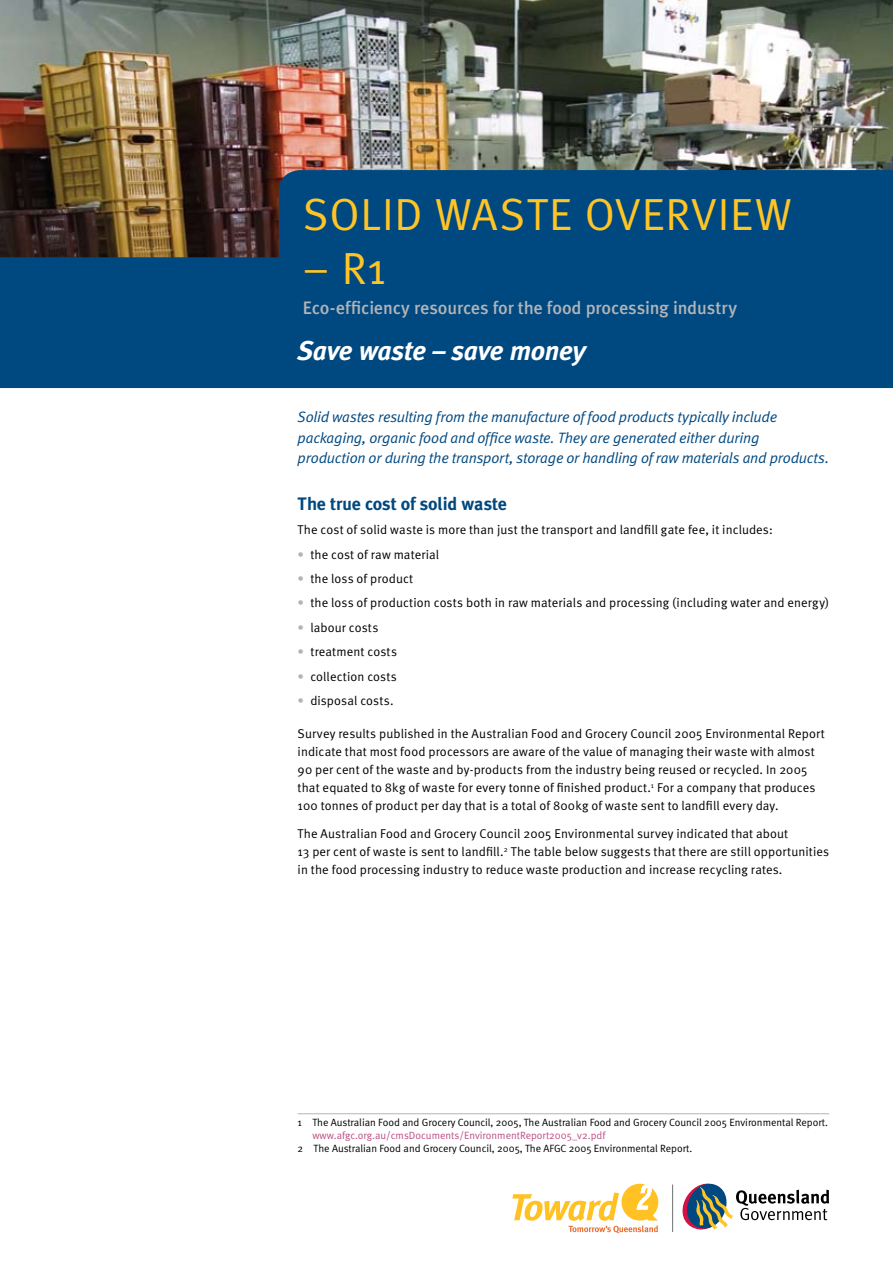
<style>
.page{position:relative;width:893px;height:1263px;background:#fff}
.page>*{position:absolute;margin:0;border:0;box-sizing:border-box;transform-origin:0 0}
.t1{font:45px "Meta Normal";letter-spacing:.02em;color:#ffc425}
.t2{font:italic 700 27px "Meta Plus";letter-spacing:-.01em;color:#fff}
.t3{font:500 18px "Meta";letter-spacing:-.005em;color:#b2b4b6}
.t4{font:700 18px "Meta Plus";letter-spacing:-.01em;color:#004880}
.t5{font:italic 15px/20.2px "Meta Normal";letter-spacing:-.015em;color:#004880}
.t6{font:12.75px/18px "Meta Normal";letter-spacing:.01em;color:#000}
.t7{font:10.5px "Meta Normal";color:#000}
.t8{font:10.5px "Meta Normal";color:#bc4f84}
.s1{color:#b2b4b6}
</style>
<div class="page">
<img style="left:0;top:0;width:893px;height:170px">
<svg style="left:0;top:170px;width:893px;height:218px;background:#0a4674"></svg>
<svg style="left:512px;top:1184px;width:146px;height:49px"></svg>
<svg style="left:682px;top:1183px;width:147px;height:47px"></svg>
<hr style="left:672px;top:1184px;width:1px;height:48px;background:#6d6f71">
<hr style="left:298px;top:1113px;width:531px;height:1px;background:#b2b4b6">
<h1 class="t1" style="left:303px;top:189px;width:195px">Solid waste</h1>
<h1 class="t1" style="left:585px;top:189px;width:209px">overview</h1>
<h1 class="t1" style="left:303px;top:243px;width:85px">– R1</h1>
<h3 class="t3" style="left:303px;top:298px;width:436px">Eco-efficiency resources for the food processing industry</h3>
<h2 class="t2" style="left:298px;top:335px;width:290px">Save waste – save money</h2>
<p class="t5" style="left:298px;top:407px;width:533px">Solid wastes resulting from the manufacture of food products typically include packaging, organic food and office waste. They are generated either during production or during the transport, storage or handling of raw materials and products.</p>
<h3 class="t4" style="left:298px;top:493px;width:211px">The true cost of solid waste</h3>
<p class="t6" style="left:298px;top:521px;width:477px">The cost of solid waste is more than just the transport and landfill gate fee, it includes:</p>
<p class="t6" style="left:298px;top:545px;width:143px"><span class="s1">•</span> the cost of raw material</p>
<p class="t6" style="left:298px;top:569px;width:117px"><span class="s1">•</span> the loss of product</p>
<p class="t6" style="left:298px;top:594px;width:533px"><span class="s1">•</span> the loss of production costs both in raw materials and processing (including water and energy)</p>
<p class="t6" style="left:298px;top:618px;width:82px"><span class="s1">•</span> labour costs</p>
<p class="t6" style="left:298px;top:643px;width:101px"><span class="s1">•</span> treatment costs</p>
<p class="t6" style="left:298px;top:667px;width:101px"><span class="s1">•</span> collection costs</p>
<p class="t6" style="left:298px;top:691px;width:97px"><span class="s1">•</span> disposal costs.</p>
<p class="t6" style="left:298px;top:724px;width:529px">Survey results published in the Australian Food and Grocery Council 2005 Environmental Report indicate that most food processors are aware of the value of managing their waste with almost 90 per cent of the waste and by-products from the industry being reused or recycled. In 2005 that equated to 8kg of waste for every tonne of finished product.<sup>1</sup> For a company that produces 100 tonnes of product per day that is a total of 800kg of waste sent to landfill every day.</p>
<p class="t6" style="left:298px;top:825px;width:533px">The Australian Food and Grocery Council 2005 Environmental survey indicated that about<br>13 per cent of waste is sent to landfill.<sup>2</sup> The table below suggests that there are still opportunities in the food processing industry to reduce waste production and increase recycling rates.</p>
<p class="t7" style="left:298px;top:1117px;width:532px">1 The Australian Food and Grocery Council, 2005, The Australian Food and Grocery Council 2005 Environmental Report.</p>
<p class="t8" style="left:312px;top:1129px;width:295px">www.afgc.org.au/cmsDocuments/EnvironmentReport2005_v2.pdf</p>
<p class="t7" style="left:298px;top:1142px;width:396px">2 The Australian Food and Grocery Council, 2005, The AFGC 2005 Environmental Report.</p>
</div>
